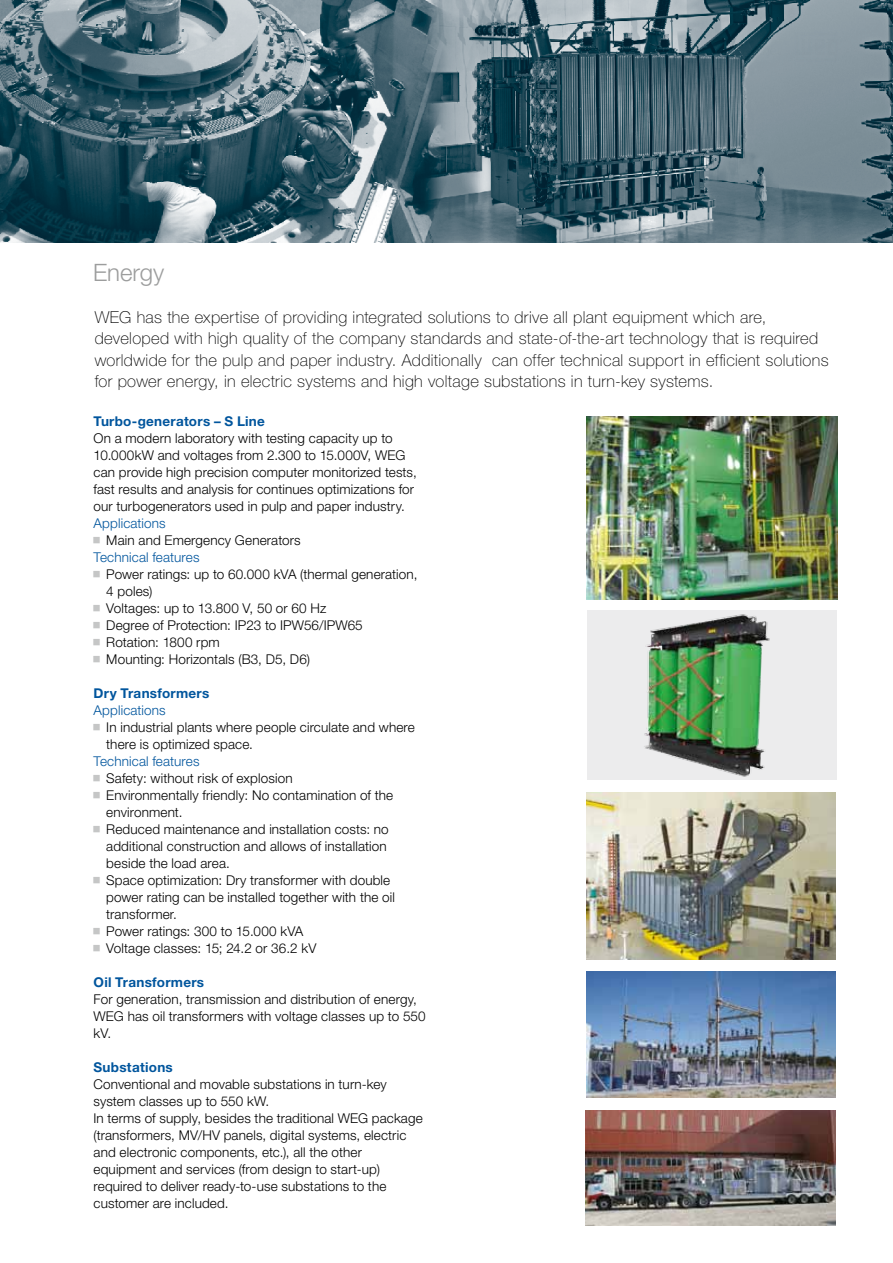
<style>
.page{position:relative;width:893px;height:1263px;background:#fff}
.page>*{position:absolute;margin:0;border:0;box-sizing:border-box;transform-origin:0 0}
.t1{font:300 24px "Helvetica Neue LT Pro";color:#9c9d9d}
.t2{font:100 16.5px/21.3px "Helvetica Neue LT Pro";letter-spacing:.02em;color:#000}
.t3{font:300 13.5px/17px "Helvetica Neue LT Pro";letter-spacing:.01em;color:#000}
.t4{font:700 13.5px "Helvetica Neue LT Pro";letter-spacing:.02em;color:#00559d}
.t5{font:300 13.5px "Helvetica Neue LT Pro";letter-spacing:.01em;color:#00559d}
</style>
<div class="page">
<img style="left:0;top:0;width:893px;height:242px">
<img style="left:586px;top:416px;width:252px;height:183px">
<img style="left:587px;top:793px;width:249px;height:166px">
<img style="left:587px;top:972px;width:248px;height:125px">
<img style="left:586px;top:1110px;width:249px;height:116px">
<div style="left:587px;top:610px;width:250px;height:169px;background:#ececed"></div>
<img style="left:638px;top:614px;width:137px;height:166px">
<h1 class="t1" style="left:93px;top:257px;width:73px">Energy</h1>
<p class="t2" style="left:95px;top:306px;width:735px">WEG has the expertise of providing integrated solutions to drive all plant equipment which are, developed with high quality of the company standards and state-of-the-art technology that is required worldwide for the pulp and paper industry. Additionally can offer technical support in efficient solutions for power energy, in electric systems and high voltage substations in turn-key systems.</p>
<p class="t4" style="left:94px;top:412px;width:173px">Turbo-generators – S Line</p>
<p class="t3" style="left:94px;top:429px;width:325px">On a modern laboratory with testing capacity up to 10.000kW and voltages from 2.300 to 15.000V, WEG can provide high precision computer monitorized tests, fast results and analysis for continues optimizations for our turbogenerators used in pulp and paper industry.</p>
<p class="t5" style="left:94px;top:515px;width:74px">Applications</p>
<p class="t3" style="left:106px;top:531px;width:196px">Main and Emergency Generators</p>
<p class="t5" style="left:94px;top:549px;width:108px">Technical features</p>
<p class="t3" style="left:106px;top:565px;width:313px">Power ratings: up to 60.000 kVA (thermal generation,<br>4 poles)<br>Voltages: up to 13.800 V, 50 or 60 Hz<br>Degree of Protection: IP23 to IPW56/IPW65<br>Rotation: 1800 rpm<br>Mounting: Horizontals (B3, D5, D6)</p>
<p class="t4" style="left:94px;top:684px;width:117px">Dry Transformers</p>
<p class="t5" style="left:94px;top:702px;width:74px">Applications</p>
<p class="t3" style="left:106px;top:718px;width:310px">In industrial plants where people circulate and where there is optimized space.</p>
<p class="t5" style="left:94px;top:753px;width:108px">Technical features</p>
<p class="t3" style="left:106px;top:769px;width:290px">Safety: without risk of explosion<br>Environmentally friendly: No contamination of the environment.<br>Reduced maintenance and installation costs: no additional construction and allows of installation beside the load area.<br>Space optimization: Dry transformer with double power rating can be installed together with the oil transformer.<br>Power ratings: 300 to 15.000 kVA<br>Voltage classes: 15; 24.2 or 36.2 kV</p>
<p class="t4" style="left:94px;top:974px;width:112px">Oil Transformers</p>
<p class="t3" style="left:94px;top:990px;width:334px">For generation, transmission and distribution of energy,<br>WEG has oil transformers with voltage classes up to 550 kV.</p>
<p class="t4" style="left:94px;top:1059px;width:81px">Substations</p>
<p class="t3" style="left:94px;top:1075px;width:331px">Conventional and movable substations in turn-key system classes up to 550 kW.<br>In terms of supply, besides the traditional WEG package (transformers, MV/HV panels, digital systems, electric and electronic components, etc.), all the other equipment and services (from design to start-up) required to deliver ready-to-use substations to the customer are included.</p>
</div>
